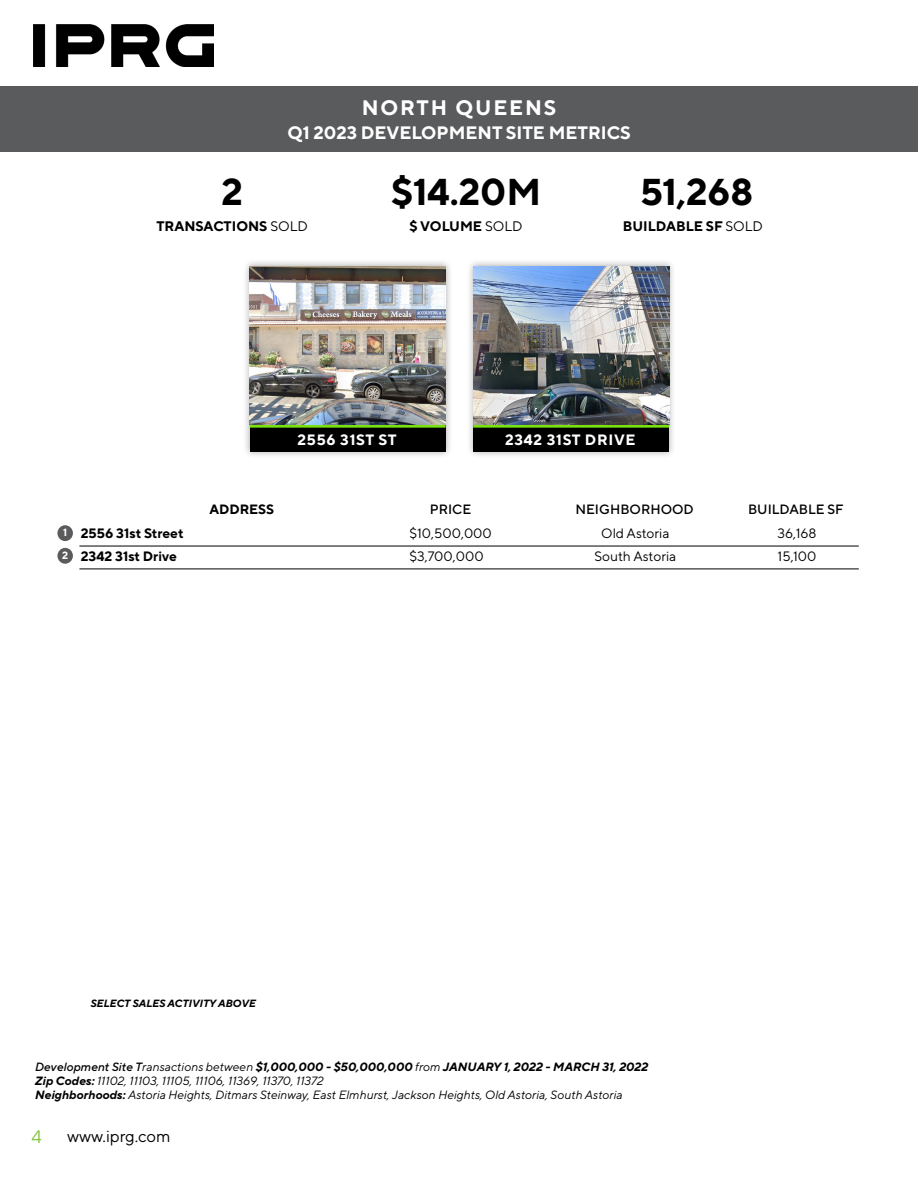
<style>
.page{position:relative;width:918px;height:1188px;background:#fff}
.page>*{position:absolute;margin:0;border:0;box-sizing:border-box;transform-origin:0 0}
.t1{font:700 37.35px "TT Norms Pro";color:#000}
.t2{font:700 21px "TT Norms Pro";letter-spacing:.09em;color:#fff}
.t3{font:700 18px "TT Norms Pro";color:#fff}
.t4{font:18px "TT Norms Pro";color:#85c441}
.t5{font:16.5px "TT Norms Pro";color:#000}
.t6{font:700 15px "TT Norms Pro";letter-spacing:.05em;color:#fff}
.t7{font:700 13.8px "TT Norms Pro";color:#000}
.t8{font:13.65px "TT Norms Pro";color:#000}
.t9{font:700 13.65px "TT Norms Pro";color:#000}
.t10{font:500 13.5px "TT Norms Pro";color:#000}
.t11{font:700 13.5px "TT Norms Pro";color:#000}
.t12{font:italic 12px "TT Norms Pro";color:#000}
.t13{font:italic 700 12px "TT Norms Pro";color:#000}
.t14{font:italic 700 10.5px "TT Norms Pro";color:#000}
.t15{font:700 10.5px "TT Norms Pro";color:#fff}
.s1{font-weight:400}
.s2{font-weight:500}
.s3{font-weight:700}
</style>
<div class="page">
<img style="left:34px;top:24px;width:179px;height:43px">
<div style="left:0;top:86px;width:918px;height:65px;background:#5a5b5d"></div>
<div style="left:242px;top:259px;width:211px;height:199px;background:#000;opacity:.31"></div>
<div style="left:250px;top:266px;width:196px;height:186px;background:#000"></div>
<hr style="left:250px;top:425px;width:196px;height:3px;background:#78e10f">
<img style="left:250px;top:266px;width:196px;height:159px">
<div style="left:466px;top:259px;width:210px;height:199px;background:#000;opacity:.31"></div>
<div style="left:473px;top:266px;width:196px;height:186px;background:#000"></div>
<hr style="left:473px;top:425px;width:196px;height:3px;background:#78e10f">
<img style="left:473px;top:266px;width:196px;height:159px">
<hr style="left:79px;top:546px;width:780px;height:1px;background:#000">
<hr style="left:79px;top:569px;width:780px;height:1px;background:#000">
<div style="left:57px;top:525px;width:16px;height:16px;background:#5a5b5d;border-radius:50%"></div>
<div style="left:57px;top:548px;width:16px;height:16px;background:#5a5b5d;border-radius:50%"></div>
<p class="t2" style="left:362px;top:93px;width:196px">NORTH QUEENS</p>
<p class="t3" style="left:287px;top:120px;width:345px">Q1 2023 DEVELOPMENT SITE METRICS</p>
<p class="t1" style="left:221px;top:168px;width:23px">2</p>
<p class="t7" style="left:156px;top:217px;width:153px">TRANSACTIONS <span class="s1">SOLD</span></p>
<p class="t1" style="left:391px;top:168px;width:151px">$14.20M</p>
<p class="t7" style="left:410px;top:217px;width:115px">$ VOLUME <span class="s1">SOLD</span></p>
<p class="t1" style="left:641px;top:168px;width:114px">51,268</p>
<p class="t7" style="left:623px;top:217px;width:142px">BUILDABLE SF <span class="s1">SOLD</span></p>
<p class="t15" style="left:63px;top:526px;width:6px">1</p>
<p class="t15" style="left:62px;top:548px;width:8px">2</p>
<p class="t9" style="left:81px;top:525px;width:104px">2556 31st Street</p>
<p class="t9" style="left:81px;top:548px;width:97px">2342 31st Drive</p>
<p class="t6" style="left:297px;top:430px;width:101px">2556 31ST ST</p>
<p class="t6" style="left:505px;top:430px;width:132px">2342 31ST DRIVE</p>
<p class="t11" style="left:209px;top:501px;width:66px">ADDRESS</p>
<p class="t10" style="left:430px;top:501px;width:43px">PRICE</p>
<p class="t10" style="left:575px;top:501px;width:120px">NEIGHBORHOOD</p>
<p class="t8" style="left:410px;top:525px;width:84px">$10,500,000</p>
<p class="t8" style="left:410px;top:548px;width:76px">$3,700,000</p>
<p class="t8" style="left:601px;top:525px;width:70px">Old Astoria</p>
<p class="t8" style="left:594px;top:548px;width:83px">South Astoria</p>
<p class="t10" style="left:748px;top:501px;width:97px">BUILDABLE SF</p>
<p class="t8" style="left:778px;top:525px;width:40px">36,168</p>
<p class="t8" style="left:778px;top:548px;width:40px">15,100</p>
<p class="t14" style="left:90px;top:996px;width:167px">SELECT SALES ACTIVITY ABOVE</p>
<p class="t13" style="left:35px;top:1058px;width:615px"><span class="s2">Development Site T</span><span class="s1">ransactions between</span> $1,000,000 - $50,000,000 <span class="s1">from</span> JANUARY 1, 2022 - MARCH 31, 2022</p>
<p class="t12" style="left:35px;top:1073px;width:290px"><span class="s3">Zip Codes:</span> 11102, 11103, 11105, 11106, 11369, 11370, 11372</p>
<p class="t12" style="left:35px;top:1087px;width:589px"><span class="s3">Neighborhoods:</span> Astoria Heights, Ditmars Steinway, East Elmhurst, Jackson Heights, Old Astoria, South Astoria</p>
<h3 class="t4" style="left:32px;top:1125px;width:12px">4</h3>
<h3 class="t5" style="left:67px;top:1126px;width:105px">www.iprg.com</h3>
</div>
